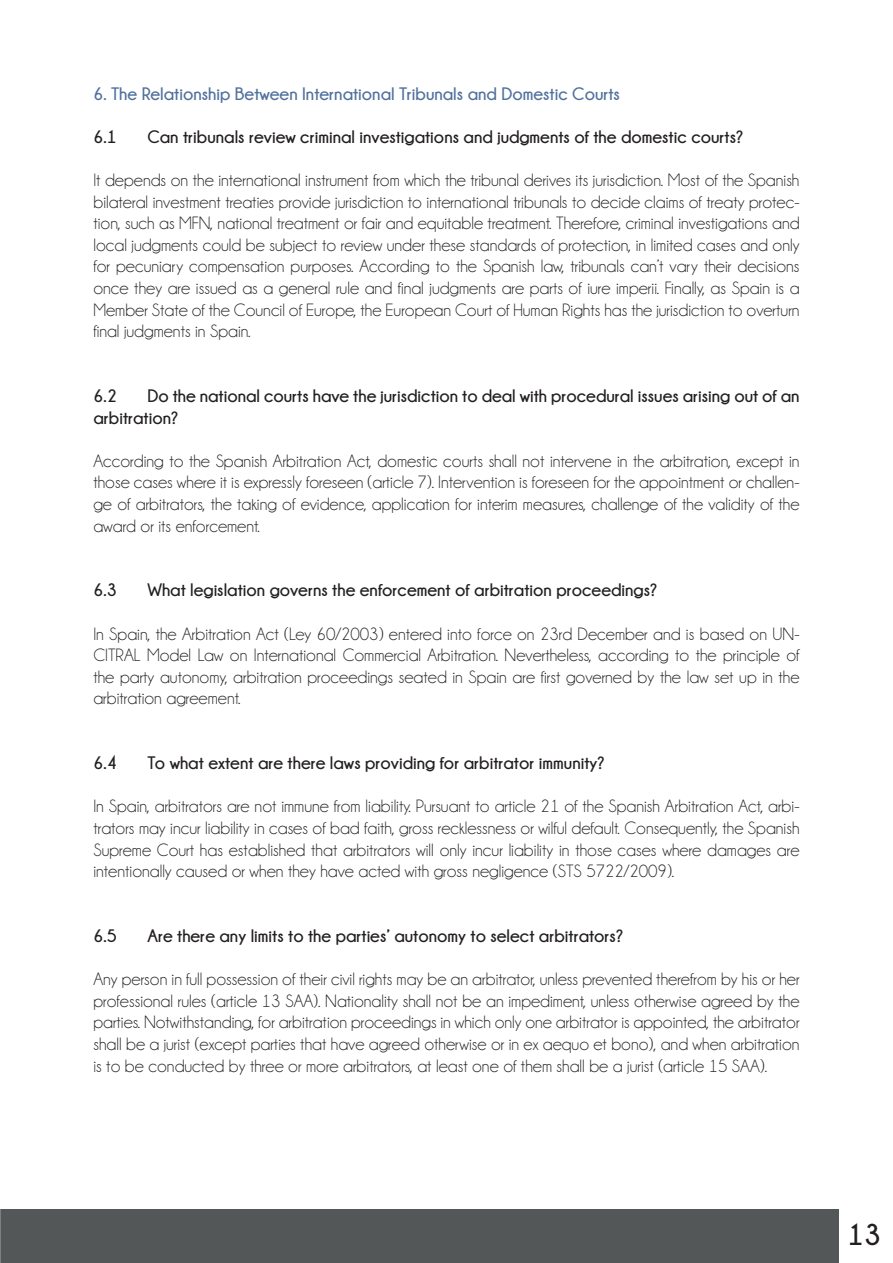
<style>
.page{position:relative;width:893px;height:1263px;background:#fff}
.page>*{position:absolute;margin:0;border:0;box-sizing:border-box;transform-origin:0 0}
.t1{font:700 30px "Champagne&Limousines";color:#231f20}
.t2{font:18px/21.6px "Champagne&Limousines";color:#231f20;text-align:justify}
.t3{font:700 18px/21.6px "Champagne&Limousines";color:#231f20}
.t4{font:700 18px "Champagne&Limousines";color:#51719d}
</style>
<div class="page">
<div style="left:0;top:1210px;width:892px;height:53px;background:#535758"></div>
<div style="left:839px;top:1209px;width:53px;height:54px;background:#fff"></div>
<p class="t4" style="left:93px;top:83px;width:528px">6. The Relationship Between International Tribunals and Domestic Courts</p>
<p class="t3" style="left:93px;top:126px;width:25px">6.1</p>
<p class="t3" style="left:147px;top:126px;width:597px">Can tribunals review criminal investigations and judgments of the domestic courts?</p>
<p class="t2" style="left:93px;top:169px;width:708px">It depends on the international instrument from which the tribunal derives its jurisdiction. Most of the Spanish bilateral investment treaties provide jurisdiction to international tribunals to decide claims of treaty protec&shy;tion, such as MFN, national treatment or fair and equitable treatment. Therefore, criminal investigations and local judgments could be subject to review under these standards of protection, in limited cases and only for pecuniary compensation purposes. According to the Spanish law, tribunals can’t vary their decisions once they are issued as a general rule and final judgments are parts of iure imperii. Finally, as Spain is a Member State of the Council of Europe, the European Court of Human Rights has the jurisdiction to overturn final judgments in Spain.</p>
<p class="t3" style="left:93px;top:385px;width:25px">6.2</p>
<p class="t3" style="left:93px;top:385px;width:708px;text-indent:54px">Do the national courts have the jurisdiction to deal with procedural issues arising out of an arbitration?</p>
<p class="t2" style="left:93px;top:450px;width:708px">According to the Spanish Arbitration Act, domestic courts shall not intervene in the arbitration, except in those cases where it is expressly foreseen (article 7). Intervention is foreseen for the appointment or challen&shy;ge of arbitrators, the taking of evidence, application for interim measures, challenge of the validity of the award or its enforcement.</p>
<p class="t3" style="left:93px;top:579px;width:25px">6.3</p>
<p class="t3" style="left:147px;top:579px;width:511px">What legislation governs the enforcement of arbitration proceedings?</p>
<p class="t2" style="left:93px;top:623px;width:708px">In Spain, the Arbitration Act (Ley 60/2003) entered into force on 23rd December and is based on UN-CITRAL Model Law on International Commercial Arbitration. Nevertheless, according to the principle of the party autonomy, arbitration proceedings seated in Spain are first governed by the law set up in the arbitration agreement.</p>
<p class="t3" style="left:93px;top:752px;width:25px">6.4</p>
<p class="t3" style="left:147px;top:752px;width:459px">To what extent are there laws providing for arbitrator immunity?</p>
<p class="t2" style="left:93px;top:796px;width:708px">In Spain, arbitrators are not immune from liability. Pursuant to article 21 of the Spanish Arbitration Act, arbi&shy;trators may incur liability in cases of bad faith, gross recklessness or wilful default. Consequently, the Spanish Supreme Court has established that arbitrators will only incur liability in those cases where damages are intentionally caused or when they have acted with gross negligence (STS 5722/2009).</p>
<p class="t3" style="left:93px;top:925px;width:25px">6.5</p>
<p class="t3" style="left:147px;top:925px;width:477px">Are there any limits to the parties’ autonomy to select arbitrators?</p>
<p class="t2" style="left:93px;top:968px;width:708px">Any person in full possession of their civil rights may be an arbitrator, unless prevented therefrom by his or her professional rules (article 13 SAA). Nationality shall not be an impediment, unless otherwise agreed by the parties. Notwithstanding, for arbitration proceedings in which only one arbitrator is appointed, the arbitrator shall be a jurist (except parties that have agreed otherwise or in ex aequo et bono), and when arbitration is to be conducted by three or more arbitrators, at least one of them shall be a jurist (article 15 SAA).</p>
<p class="t1" style="left:847px;top:1218px;width:35px">13</p>
</div>
